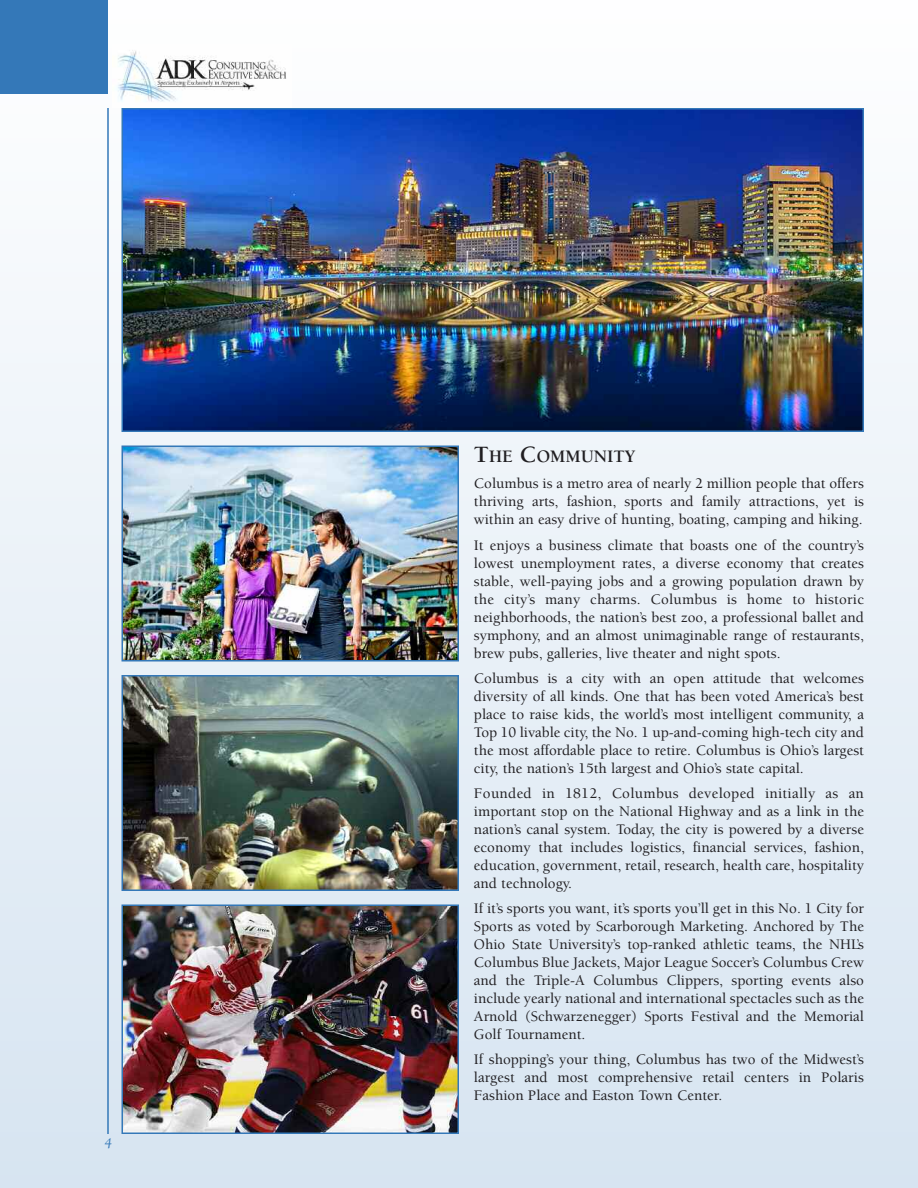
<style>
.page{position:relative;width:918px;height:1188px;background:#fff}
.page>*{position:absolute;margin:0;border:0;box-sizing:border-box;transform-origin:0 0}
.t1{font:700 18px "Berkeley";color:#201e21}
.t2{font:500 15px/18px "Berkeley";color:#201e21;text-align:justify}
.t3{font:italic 15px "Berkeley";color:#3478b8}
.s1{font-size:24px}
</style>
<div class="page">
<div style="left:0;top:0;width:918px;height:1188px;background:linear-gradient(to bottom,#feffff,#d7e4f1)"></div>
<div style="left:0;top:0;width:108px;height:94px;background:#3478b8"></div>
<hr style="left:107px;top:108px;width:2px;height:1026px;background:#3478b8">
<img style="left:113px;top:44px;width:179px;height:64px">
<img style="left:125px;top:111px;width:736px;height:318px">
<div style="left:122px;top:108px;width:742px;height:324px;border:2px solid #3478b8"></div>
<img style="left:125px;top:449px;width:331px;height:210px">
<div style="left:122px;top:446px;width:337px;height:216px;border:2px solid #3478b8"></div>
<img style="left:125px;top:678px;width:331px;height:210px">
<div style="left:122px;top:675px;width:337px;height:216px;border:2px solid #3478b8"></div>
<img style="left:125px;top:907px;width:331px;height:224px">
<div style="left:122px;top:904px;width:337px;height:230px;border:2px solid #3478b8"></div>
<p class="t3" style="left:105px;top:1137px;width:9px">4</p>
<p class="t1" style="left:474px;top:450px;width:163px"><span class="s1">T</span>HE <span class="s1">C</span>OMMUNITY</p>
<p class="t2" style="left:474px;top:476px;width:392px">Columbus is a metro area of nearly 2 million people that offers thriving arts, fashion, sports and family attractions, yet is within an easy drive of hunting, boating, camping and hiking.</p>
<p class="t2" style="left:474px;top:537px;width:392px">It enjoys a business climate that boasts one of the country’s lowest unemployment rates, a diverse economy that creates stable, well-paying jobs and a growing population drawn by the city’s many charms. Columbus is home to historic neighborhoods, the nation’s best zoo, a professional ballet and symphony, and an almost unimaginable range of restaurants, brew pubs, galleries, live theater and night spots.</p>
<p class="t2" style="left:474px;top:670px;width:392px">Columbus is a city with an open attitude that welcomes diversity of all kinds. One that has been voted America’s best place to raise kids, the world’s most intelligent community, a Top 10 livable city, the No. 1 up-and-coming high-tech city and the most affordable place to retire. Columbus is Ohio’s largest city, the nation’s 15th largest and Ohio’s state capital.</p>
<p class="t2" style="left:474px;top:786px;width:392px">Founded in 1812, Columbus developed initially as an important stop on the National Highway and as a link in the nation’s canal system. Today, the city is powered by a diverse economy that includes logistics, financial services, fashion, education, government, retail, research, health care, hospitality and technology.</p>
<p class="t2" style="left:474px;top:901px;width:392px">If it’s sports you want, it’s sports you’ll get in this No. 1 City for Sports as voted by Scarborough Marketing. Anchored by The Ohio State University’s top-ranked athletic teams, the NHL’s Columbus Blue Jackets, Major League Soccer’s Columbus Crew and the Triple-A Columbus Clippers, sporting events also include yearly national and international spectacles such as the Arnold (Schwarzenegger) Sports Festival and the Memorial Golf Tournament.</p>
<p class="t2" style="left:474px;top:1052px;width:392px">If shopping’s your thing, Columbus has two of the Midwest’s largest and most comprehensive retail centers in Polaris Fashion Place and Easton Town Center.</p>
</div>
